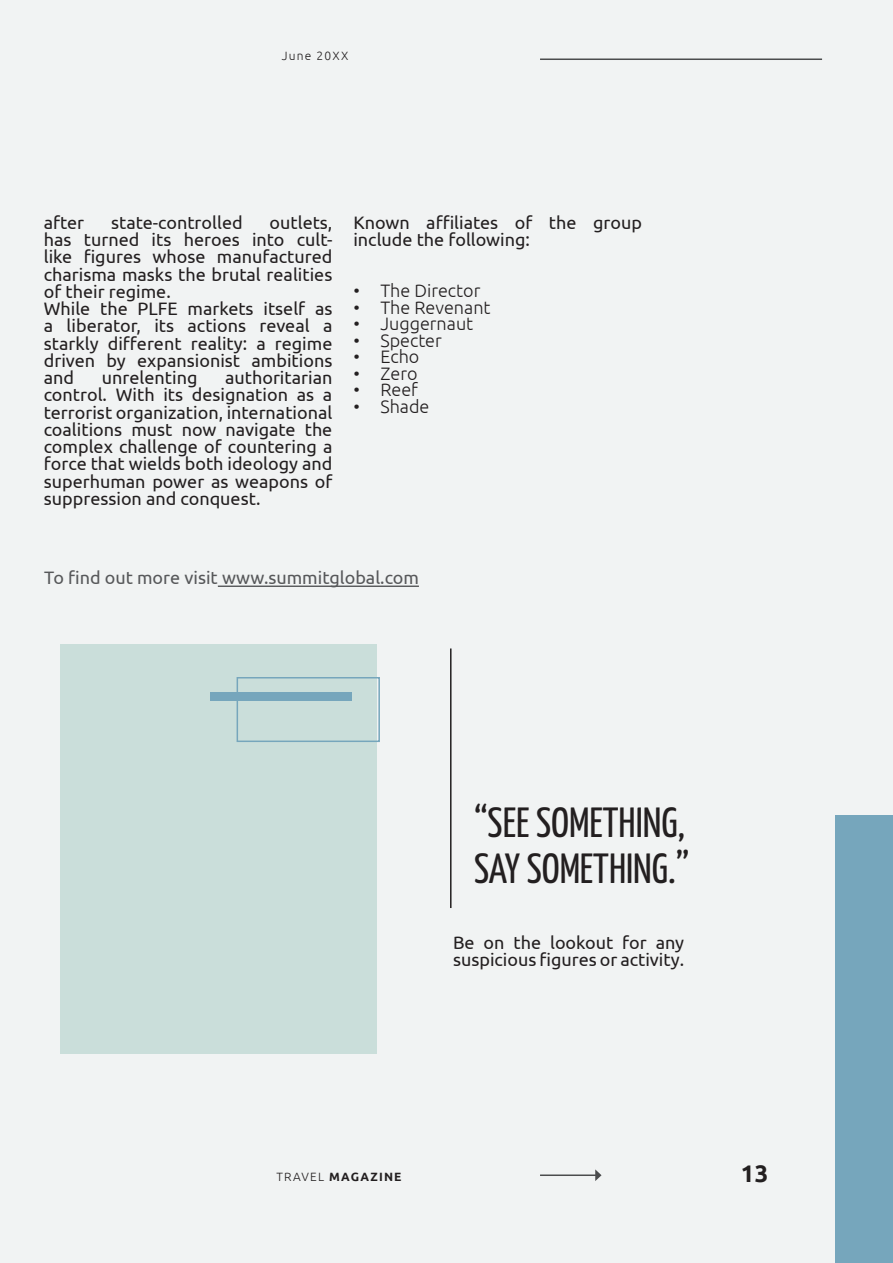
<style>
.page{position:relative;width:893px;height:1263px;background:#f1f3f3}
.page>*{position:absolute;margin:0;border:0;box-sizing:border-box;transform-origin:0 0}
.Heading_02{font:42px/46.2px "Yanone Kaffeesatz";color:#231f20}
.t1{font:700 24px "Ubuntu";color:#231f20}
.Body_01{font:18px/17.2px "Ubuntu";color:#231f20;text-align:justify}
.t2{font:300 18px "Ubuntu";color:#231f20}
.Body_01-2{font:18px "Ubuntu";color:#57585a}
.t3{font:700 12px "Ubuntu";letter-spacing:.1em;color:#231f20}
.t4{font:300 12px "Ubuntu";letter-spacing:.1em;color:#231f20}
.s1{font-weight:300}
</style>
<div class="page">
<div style="left:60px;top:644px;width:316px;height:409px;background:#cadeda"></div>
<hr style="left:540px;top:1174px;width:56px;height:2px;background:#4b4c4d">
<svg style="left:595px;top:1169px;width:7px;height:12px"></svg>
<div style="left:836px;top:815px;width:57px;height:448px;background:#76a6bc"></div>
<div style="left:210px;top:693px;width:142px;height:8px;background:#76a6bc"></div>
<div style="left:237px;top:677px;width:143px;height:65px;border:2px solid #76a6bc"></div>
<hr style="left:450px;top:648px;width:2px;height:260px;background:#231f20">
<hr style="left:540px;top:59px;width:282px;height:1px;background:#4b4c4d">
<hr style="left:218px;top:585px;width:201px;height:2px;background:#57585a">
<p class="t4" style="left:282px;top:48px;width:68px">June 20XX</p>
<p class="Body_01" style="left:44px;top:213px;width:290px;text-indent:226px">outlets, has turned its heroes into cult&shy;like figures whose manufactured charisma masks the brutal realities of their regime.</p>
<p class="Body_01" style="left:44px;top:300px;width:290px">While the PLFE markets itself as a liberator, its actions reveal a starkly different reality: a regime driven by expansionist ambitions and</p>
<p class="Body_01" style="left:44px;top:213px;width:42px">after</p>
<p class="Body_01" style="left:111px;top:213px;width:133px">state-controlled</p>
<p class="Body_01" style="left:44px;top:369px;width:290px;text-indent:181px">authoritarian control. With its designation as a terrorist organization, international coalitions must now navigate the complex challenge of countering a force that wields both ideology and superhuman power as weapons of suppression and conquest.</p>
<p class="Body_01" style="left:102px;top:369px;width:97px">unrelenting</p>
<p class="Body_01" style="left:353px;top:213px;width:290px">Known affiliates of the group include the following:</p>
<p class="t2" style="left:353px;top:280px;width:129px">• The Director</p>
<p class="t2" style="left:353px;top:296px;width:139px">• The Revenant</p>
<p class="t2" style="left:353px;top:313px;width:121px">• Juggernaut</p>
<p class="t2" style="left:353px;top:329px;width:90px">• Specter</p>
<p class="t2" style="left:353px;top:346px;width:67px">• Echo</p>
<p class="t2" style="left:353px;top:362px;width:66px">• Zero</p>
<p class="t2" style="left:353px;top:379px;width:66px">• Reef</p>
<p class="t2" style="left:353px;top:395px;width:78px">• Shade</p>
<p class="Body_01-2" style="left:44px;top:567px;width:376px">To find out more visit www.summitglobal.com</p>
<p class="Heading_02" style="left:474px;top:797px;width:217px">“SEE SOMETHING,<br>SAY SOMETHING.”</p>
<p class="Body_01" style="left:453px;top:933px;width:233px">Be on the lookout for any suspicious figures or activity.</p>
<p class="t3" style="left:276px;top:1169px;width:127px"><span class="s1">TRAVEL</span> MAGAZINE</p>
<h2 class="t1" style="left:741px;top:1159px;width:29px">13</h2>
</div>
